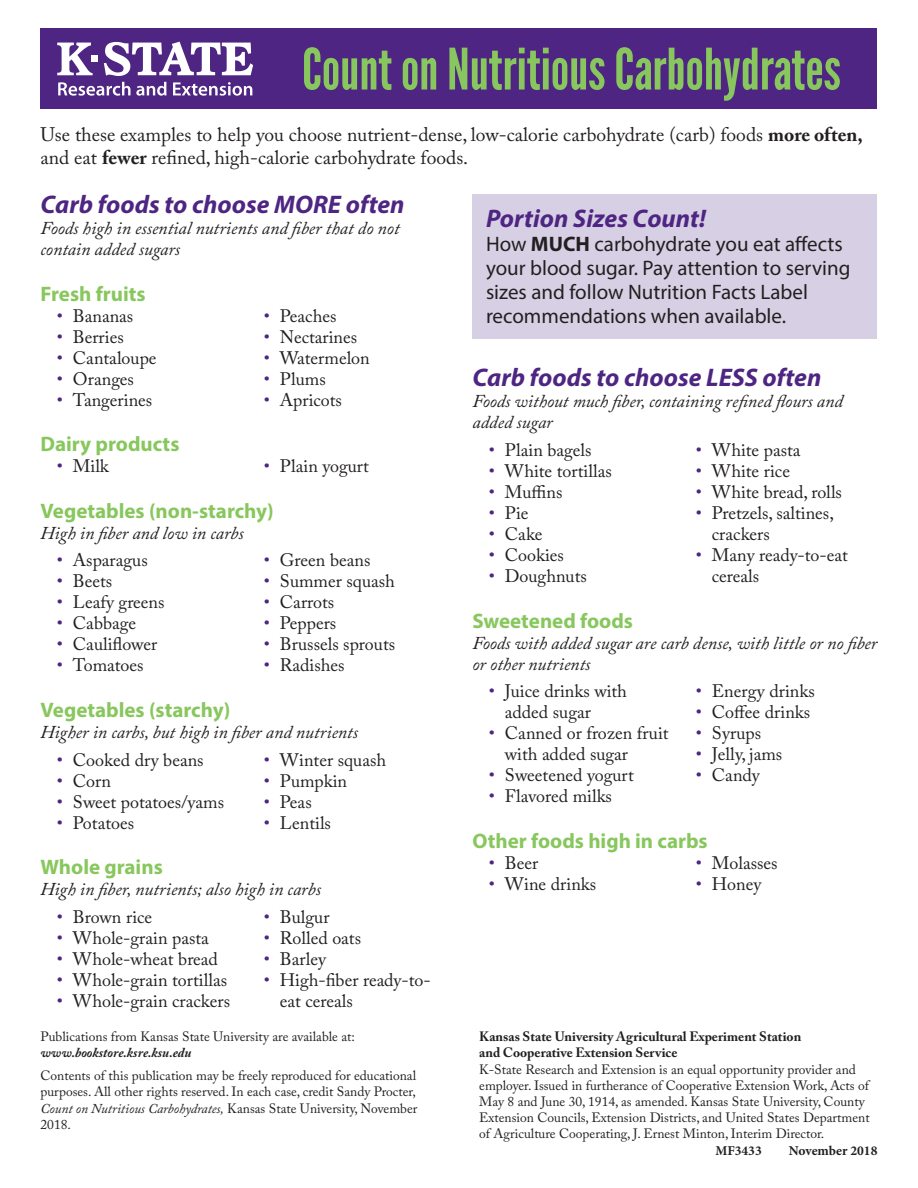
<style>
.page{position:relative;width:918px;height:1188px;background:#fff}
.page>*{position:absolute;margin:0;border:0;box-sizing:border-box;transform-origin:0 0}
.t1{font:57px "League Gothic";color:#88c75d}
.Header_1{font:italic 700 25.5px "Myriad Pro";color:#4e2582}
.Box_text{font:21px/24px "Myriad Pro";color:#231f20}
.Header_2{font:700 21px "Myriad Pro";color:#88c75d}
.Body{font:19.5px/23.4px "Adobe Caslon Pro";color:#231f20}
.t2{font:18px/21px "Adobe Caslon Pro";color:#231f20}
.Italic_text{font:italic 18px/21px "Adobe Caslon Pro";color:#231f20}
.t3{font:13.5px/16.2px "Adobe Caslon Pro";color:#231f20}
.t4{font:700 13.5px/16.2px "Adobe Caslon Pro";color:#231f20}
.t5{font:italic 700 13.5px "Adobe Caslon Pro";color:#231f20}
.t6{font:700 13.5px "Minion Pro";color:#231f20}
.s1{font-weight:700}
.s2{color:#4e2582}
.s3{font-style:italic}
</style>
<div class="page">
<div style="left:40px;top:28px;width:838px;height:81px;background:#4e2582"></div>
<div style="left:91px;top:55px;width:7px;height:7px;background:#fff"></div>
<svg style="left:57px;top:43px;width:36px;height:32px"></svg>
<svg style="left:104px;top:42px;width:149px;height:34px"></svg>
<svg style="left:58px;top:82px;width:108px;height:14px"></svg>
<svg style="left:173px;top:82px;width:79px;height:14px"></svg>
<div style="left:472px;top:194px;width:406px;height:145px;background:#d7d0e5"></div>
<p class="t1" style="left:302px;top:35px;width:540px">Count on Nutritious Carbohydrates</p>
<p class="Body" style="left:40px;top:122px;width:824px">Use these examples to help you choose nutrient-dense, low-calorie carbohydrate (carb) foods <span class="s1">more often, </span>and eat <span class="s1">fewer</span> refined, high-calorie carbohydrate foods.</p>
<p class="Header_1" style="left:40px;top:188px;width:366px">Carb foods to choose MORE often</p>
<p class="Italic_text" style="left:40px;top:218px;width:361px">Foods high in essential nutrients and fiber that do not contain added sugars</p>
<p class="Header_2" style="left:40px;top:280px;width:107px">Fresh fruits</p>
<p class="t2" style="left:57px;top:305px;width:78px"><span class="s2">•</span> Bananas</p>
<p class="t2" style="left:57px;top:326px;width:69px"><span class="s2">•</span> Berries</p>
<p class="t2" style="left:57px;top:347px;width:101px"><span class="s2">•</span> Cantaloupe</p>
<p class="t2" style="left:57px;top:368px;width:79px"><span class="s2">•</span> Oranges</p>
<p class="t2" style="left:57px;top:389px;width:97px"><span class="s2">•</span> Tangerines</p>
<p class="t2" style="left:264px;top:305px;width:74px"><span class="s2">•</span> Peaches</p>
<p class="t2" style="left:264px;top:326px;width:95px"><span class="s2">•</span> Nectarines</p>
<p class="t2" style="left:264px;top:347px;width:108px"><span class="s2">•</span> Watermelon</p>
<p class="t2" style="left:264px;top:368px;width:64px"><span class="s2">•</span> Plums</p>
<p class="t2" style="left:264px;top:389px;width:80px"><span class="s2">•</span> Apricots</p>
<p class="Header_2" style="left:40px;top:430px;width:140px">Dairy products</p>
<p class="t2" style="left:57px;top:456px;width:54px"><span class="s2">•</span> Milk</p>
<p class="t2" style="left:264px;top:456px;width:107px"><span class="s2">•</span> Plain yogurt</p>
<p class="Header_2" style="left:40px;top:497px;width:235px">Vegetables (non-starchy)</p>
<p class="Italic_text" style="left:40px;top:522px;width:205px">High in fiber and low in carbs</p>
<p class="t2" style="left:57px;top:550px;width:93px"><span class="s2">•</span> Asparagus</p>
<p class="t2" style="left:57px;top:571px;width:57px"><span class="s2">•</span> Beets</p>
<p class="t2" style="left:57px;top:592px;width:109px"><span class="s2">•</span> Leafy greens</p>
<p class="t2" style="left:57px;top:613px;width:81px"><span class="s2">•</span> Cabbage</p>
<p class="t2" style="left:57px;top:634px;width:102px"><span class="s2">•</span> Cauliflower</p>
<p class="t2" style="left:57px;top:655px;width:88px"><span class="s2">•</span> Tomatoes</p>
<p class="t2" style="left:264px;top:550px;width:108px"><span class="s2">•</span> Green beans</p>
<p class="t2" style="left:264px;top:571px;width:133px"><span class="s2">•</span> Summer squash</p>
<p class="t2" style="left:264px;top:592px;width:72px"><span class="s2">•</span> Carrots</p>
<p class="t2" style="left:264px;top:613px;width:74px"><span class="s2">•</span> Peppers</p>
<p class="t2" style="left:264px;top:634px;width:133px"><span class="s2">•</span> Brussels sprouts</p>
<p class="t2" style="left:264px;top:655px;width:82px"><span class="s2">•</span> Radishes</p>
<p class="Header_2" style="left:40px;top:696px;width:191px">Vegetables (starchy)</p>
<p class="Italic_text" style="left:40px;top:721px;width:319px">Higher in carbs, but high in fiber and nutrients</p>
<p class="t2" style="left:57px;top:749px;width:148px"><span class="s2">•</span> Cooked dry beans</p>
<p class="t2" style="left:57px;top:770px;width:56px"><span class="s2">•</span> Corn</p>
<p class="t2" style="left:57px;top:791px;width:169px"><span class="s2">•</span> Sweet potatoes/yams</p>
<p class="t2" style="left:57px;top:812px;width:79px"><span class="s2">•</span> Potatoes</p>
<p class="t2" style="left:264px;top:749px;width:124px"><span class="s2">•</span> Winter squash</p>
<p class="t2" style="left:264px;top:770px;width:85px"><span class="s2">•</span> Pumpkin</p>
<p class="t2" style="left:264px;top:791px;width:50px"><span class="s2">•</span> Peas</p>
<p class="t2" style="left:264px;top:812px;width:69px"><span class="s2">•</span> Lentils</p>
<p class="Header_2" style="left:40px;top:853px;width:124px">Whole grains</p>
<p class="Italic_text" style="left:40px;top:878px;width:282px">High in fiber, nutrients; also high in carbs</p>
<p class="t2" style="left:57px;top:906px;width:97px"><span class="s2">•</span> Brown rice</p>
<p class="t2" style="left:57px;top:927px;width:154px"><span class="s2">•</span> Whole-grain pasta</p>
<p class="t2" style="left:57px;top:948px;width:163px"><span class="s2">•</span> Whole-wheat bread</p>
<p class="t2" style="left:57px;top:969px;width:172px"><span class="s2">•</span> Whole-grain tortillas</p>
<p class="t2" style="left:57px;top:990px;width:175px"><span class="s2">•</span> Whole-grain crackers</p>
<p class="t2" style="left:264px;top:906px;width:67px"><span class="s2">•</span> Bulgur</p>
<p class="t2" style="left:264px;top:927px;width:99px"><span class="s2">•</span> Rolled oats</p>
<p class="t2" style="left:264px;top:948px;width:64px"><span class="s2">•</span> Barley</p>
<p class="t2" style="left:280px;top:969px;width:152px;text-indent:-16px"><span class="s2">•</span> High-fiber ready-to&shy;eat cereals</p>
<p class="t3" style="left:40px;top:1028px;width:316px">Publications from Kansas State University are available at:</p>
<p class="t5" style="left:40px;top:1045px;width:153px">www.bookstore.ksre.ksu.edu</p>
<p class="t3" style="left:40px;top:1068px;width:378px">Contents of this publication may be freely reproduced for educational purposes. All other rights reserved. In each case, credit Sandy Procter, <span class="s3">Count on Nutritious Carbohydrates,</span> Kansas State University, November 2018.</p>
<p class="Header_1" style="left:486px;top:202px;width:221px">Portion Sizes Count!</p>
<p class="Box_text" style="left:486px;top:231px;width:366px">How <span class="s1">MUCH</span> carbohydrate you eat affects your blood sugar. Pay attention to serving sizes and follow Nutrition Facts Label recommendations when available.</p>
<p class="Header_1" style="left:472px;top:361px;width:350px">Carb foods to choose LESS often</p>
<p class="Italic_text" style="left:472px;top:391px;width:372px">Foods without much fiber, containing refined flours and added sugar</p>
<p class="t2" style="left:489px;top:439px;width:104px"><span class="s2">•</span> Plain bagels</p>
<p class="t2" style="left:489px;top:460px;width:125px"><span class="s2">•</span> White tortillas</p>
<p class="t2" style="left:489px;top:481px;width:75px"><span class="s2">•</span> Muffins</p>
<p class="t2" style="left:489px;top:502px;width:41px"><span class="s2">•</span> Pie</p>
<p class="t2" style="left:489px;top:523px;width:55px"><span class="s2">•</span> Cake</p>
<p class="t2" style="left:489px;top:544px;width:77px"><span class="s2">•</span> Cookies</p>
<p class="t2" style="left:489px;top:565px;width:100px"><span class="s2">•</span> Doughnuts</p>
<p class="t2" style="left:696px;top:439px;width:106px"><span class="s2">•</span> White pasta</p>
<p class="t2" style="left:696px;top:460px;width:96px"><span class="s2">•</span> White rice</p>
<p class="t2" style="left:696px;top:481px;width:148px"><span class="s2">•</span> White bread, rolls</p>
<p class="t2" style="left:712px;top:502px;width:124px;text-indent:-16px"><span class="s2">•</span> Pretzels, saltines, crackers</p>
<p class="t2" style="left:712px;top:544px;width:138px;text-indent:-16px"><span class="s2">•</span> Many ready-to-eat cereals</p>
<p class="Header_2" style="left:472px;top:607px;width:162px">Sweetened foods</p>
<p class="Italic_text" style="left:472px;top:632px;width:406px">Foods with added sugar are carb dense, with little or no fiber or other nutrients</p>
<p class="t2" style="left:505px;top:681px;width:124px;text-indent:-16px"><span class="s2">•</span> Juice drinks with added sugar</p>
<p class="t2" style="left:505px;top:723px;width:165px;text-indent:-16px"><span class="s2">•</span> Canned or frozen fruit with added sugar</p>
<p class="t2" style="left:489px;top:765px;width:147px"><span class="s2">•</span> Sweetened yogurt</p>
<p class="t2" style="left:489px;top:786px;width:125px"><span class="s2">•</span> Flavored milks</p>
<p class="t2" style="left:696px;top:681px;width:121px"><span class="s2">•</span> Energy drinks</p>
<p class="t2" style="left:696px;top:702px;width:116px"><span class="s2">•</span> Coffee drinks</p>
<p class="t2" style="left:696px;top:723px;width:67px"><span class="s2">•</span> Syrups</p>
<p class="t2" style="left:696px;top:744px;width:88px"><span class="s2">•</span> Jelly, jams</p>
<p class="t2" style="left:696px;top:765px;width:66px"><span class="s2">•</span> Candy</p>
<p class="Header_2" style="left:472px;top:827px;width:237px">Other foods high in carbs</p>
<p class="t2" style="left:489px;top:852px;width:51px"><span class="s2">•</span> Beer</p>
<p class="t2" style="left:489px;top:873px;width:109px"><span class="s2">•</span> Wine drinks</p>
<p class="t2" style="left:696px;top:852px;width:84px"><span class="s2">•</span> Molasses</p>
<p class="t2" style="left:696px;top:873px;width:67px"><span class="s2">•</span> Honey</p>
<p class="t4" style="left:479px;top:1028px;width:324px">Kansas State University Agricultural Experiment Station and Cooperative Extension Service</p>
<p class="t3" style="left:479px;top:1061px;width:392px">K-State Research and Extension is an equal opportunity provider and employer. Issued in furtherance of Cooperative Extension Work, Acts of May 8 and June 30, 1914, as amended. Kansas State University, County Extension Councils, Extension Districts, and United States Department of Agriculture Cooperating, J. Ernest Minton, Interim Director.</p>
<p class="t6" style="left:715px;top:1141px;width:48px">MF3433</p>
<p class="t6" style="left:789px;top:1141px;width:90px">November 2018</p>
</div>
